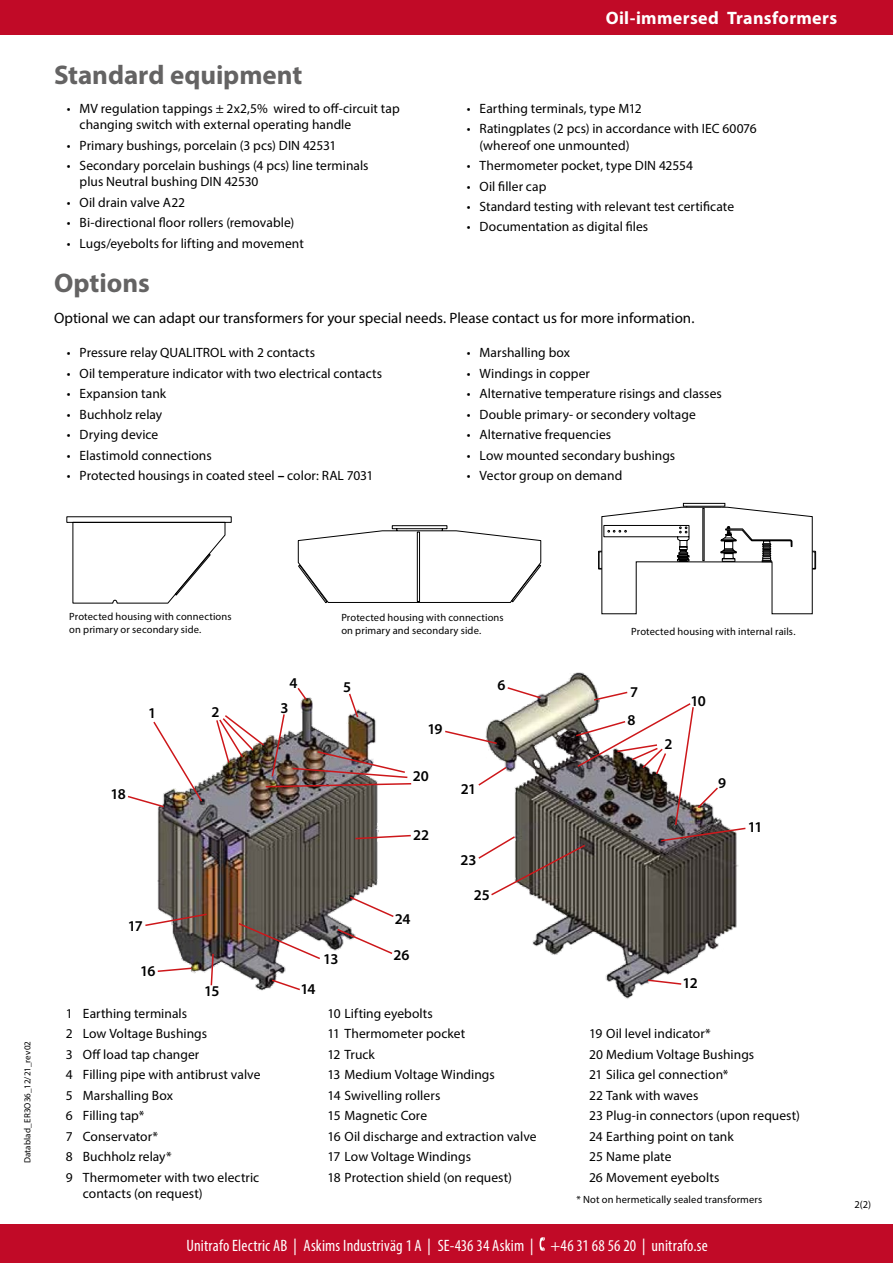
<style>
.page{position:relative;width:893px;height:1263px;background:#fff}
.page>*{position:absolute;margin:0;border:0;box-sizing:border-box;transform-origin:0 0}
.t1{font:700 27px "Myriad Pro";letter-spacing:-.005em;color:#646363}
.t2{font:700 18px "Myriad Pro";letter-spacing:.02em;color:#fff}
.t3{font:condensed 16.5px "Myriad Pro";letter-spacing:.01em;color:#fff}
.t4{font:15px "Myriad Pro";color:#000}
.t5{font:600 15px/28px "Myriad Pro";letter-spacing:-.045em;color:#000}
.t6{font:13.5px/20.4px "Myriad Pro";letter-spacing:.005em;color:#000}
.t7{font:10.5px/12.6px "Myriad Pro";letter-spacing:.015em;color:#000}
.t8{font:9px "Myriad Pro";letter-spacing:.015em;color:#000}
.s1{font-weight:700}
.s2{font-stretch:normal}
</style>
<div class="page">
<div style="left:0;top:1225px;width:893px;height:38px;background:#c10a27"></div>
<svg style="left:540px;top:1237px;width:5px;height:14px"></svg>
<div style="left:0;top:0;width:893px;height:34px;background:#c10a27"></div>
<svg style="left:66px;top:516px;width:166px;height:88px"></svg>
<svg style="left:297px;top:525px;width:244px;height:79px"></svg>
<div style="left:598px;top:551px;width:7px;height:18px;border:1px solid #000"></div>
<div style="left:809px;top:551px;width:7px;height:18px;border:1px solid #000"></div>
<svg style="left:813px;top:552px;width:2px;height:17px"></svg>
<div style="left:683px;top:503px;width:42px;height:3px;background:#fff;border:1px solid #000"></div>
<svg style="left:601px;top:506px;width:212px;height:108px"></svg>
<img style="left:157px;top:672px;width:580px;height:327px">
<svg style="left:646px;top:978px;width:37px;height:8px"></svg>
<svg style="left:270px;top:978px;width:32px;height:13px"></svg>
<svg style="left:210px;top:952px;width:5px;height:35px"></svg>
<svg style="left:157px;top:967px;width:36px;height:6px"></svg>
<svg style="left:127px;top:720px;width:77px;height:88px"></svg>
<img style="left:215px;top:686px;width:198px;height:102px">
<svg style="left:354px;top:834px;width:58px;height:6px"></svg>
<svg style="left:348px;top:895px;width:47px;height:23px"></svg>
<svg style="left:237px;top:922px;width:85px;height:38px"></svg>
<svg style="left:145px;top:912px;width:63px;height:15px"></svg>
<svg style="left:336px;top:928px;width:58px;height:27px"></svg>
<svg style="left:443px;top:686px;width:303px;height:211px"></svg>
<h1 class="t1" style="left:54px;top:57px;width:250px">Standard equipment</h1>
<p class="t6" style="left:80px;top:100px;width:322px;line-height:16.2px;text-indent:-13px">• MV regulation tappings ± 2x2,5% wired to off-circuit tap changing switch with external operating handle</p>
<p class="t6" style="left:67px;top:135px;width:271px">• Primary bushings, porcelain (3 pcs) DIN 42531</p>
<p class="t6" style="left:80px;top:157px;width:290px;line-height:16.2px;text-indent:-13px">• Secondary porcelain bushings (4 pcs) line terminals plus Neutral bushing DIN 42530</p>
<p class="t6" style="left:67px;top:192px;width:120px">• Oil drain valve A22</p>
<p class="t6" style="left:67px;top:212px;width:229px">• Bi-directional floor rollers (removable)</p>
<p class="t6" style="left:67px;top:233px;width:239px">• Lugs/eyebolts for lifting and movement</p>
<h2 class="t2" style="left:606px;top:6px;width:233px">Oil-immersed Transformers</h2>
<p class="t6" style="left:467px;top:98px;width:176px">• Earthing terminals, type M12</p>
<p class="t6" style="left:480px;top:121px;width:278px;line-height:16.2px;text-indent:-13px">• Ratingplates (2 pcs) in accordance with IEC 60076 (whereof one unmounted)</p>
<p class="t6" style="left:467px;top:155px;width:228px">• Thermometer pocket, type DIN 42554</p>
<p class="t6" style="left:467px;top:176px;width:81px">• Oil filler cap</p>
<p class="t6" style="left:467px;top:196px;width:269px">• Standard testing with relevant test certificate</p>
<p class="t6" style="left:467px;top:217px;width:183px">• Documentation as digital files</p>
<h1 class="t1" style="left:54px;top:266px;width:97px">Options</h1>
<p class="t4" style="left:54px;top:309px;width:642px">Optional we can adapt our transformers for your special needs. Please contact us for more information.</p>
<p class="t6" style="left:67px;top:342px;width:250px">• Pressure relay QUALITROL with 2 contacts</p>
<p class="t6" style="left:67px;top:363px;width:317px">• Oil temperature indicator with two electrical contacts</p>
<p class="t6" style="left:67px;top:383px;width:101px">• Expansion tank</p>
<p class="t6" style="left:67px;top:404px;width:97px">• Buchholz relay</p>
<p class="t6" style="left:67px;top:424px;width:93px">• Drying device</p>
<p class="t6" style="left:67px;top:445px;width:146px">• Elastimold connections</p>
<p class="t6" style="left:67px;top:465px;width:308px">• Protected housings in coated steel <span class="s1">–</span> color: RAL 7031</p>
<p class="t6" style="left:467px;top:342px;width:105px">• Marshalling box</p>
<p class="t6" style="left:467px;top:363px;width:125px">• Windings in copper</p>
<p class="t6" style="left:467px;top:383px;width:256px">• Alternative temperature risings and classes</p>
<p class="t6" style="left:467px;top:404px;width:230px">• Double primary- or secondery voltage</p>
<p class="t6" style="left:467px;top:424px;width:146px">• Alternative frequencies</p>
<p class="t6" style="left:467px;top:445px;width:210px">• Low mounted secondary bushings</p>
<p class="t6" style="left:467px;top:465px;width:157px">• Vector group on demand</p>
<p class="t8" style="left:22px;top:1163px;width:124px;rotate:-90deg">Datablad_ER3O36_12/21_rev02</p>
<p class="t7" style="left:69px;top:610px;width:164px">Protected housing with connections on primary or secondary side.</p>
<p class="t7" style="left:341px;top:611px;width:164px">Protected housing with connections on primary and secondary side.</p>
<p class="t5" style="left:148px;top:699px;width:10px">1</p>
<p class="t5" style="left:211px;top:698px;width:10px">2</p>
<p class="t5" style="left:110px;top:779px;width:17px">18</p>
<p class="t5" style="left:128px;top:911px;width:16px">17</p>
<p class="t5" style="left:140px;top:957px;width:17px">16</p>
<p class="t5" style="left:289px;top:668px;width:10px">4</p>
<p class="t5" style="left:343px;top:673px;width:10px">5</p>
<p class="t5" style="left:497px;top:670px;width:10px">6</p>
<p class="t5" style="left:281px;top:693px;width:10px">3</p>
<p class="t5" style="left:323px;top:945px;width:17px">13</p>
<p class="t5" style="left:427px;top:715px;width:17px">19</p>
<p class="t5" style="left:413px;top:762px;width:18px">20</p>
<p class="t5" style="left:413px;top:821px;width:18px">22</p>
<p class="t5" style="left:395px;top:904px;width:17px">24</p>
<p class="t5" style="left:393px;top:941px;width:17px">26</p>
<p class="t5" style="left:461px;top:775px;width:17px">21</p>
<p class="t5" style="left:461px;top:846px;width:18px">23</p>
<p class="t5" style="left:474px;top:880px;width:18px">25</p>
<p class="t5" style="left:204px;top:976px;width:17px">15</p>
<p class="t5" style="left:300px;top:975px;width:17px">14</p>
<p class="t6" style="left:66px;top:1003px;width:196px">1 Earthing terminals<br>2 Low Voltage Bushings<br>3 Off load tap changer<br>4 Filling pipe with antibrust valve<br>5 Marshalling Box<br>6 Filling tap*<br>7 Conservator*<br>8 Buchholz relay*<br>9 Thermometer with two electric</p>
<p class="t6" style="left:83px;top:1183px;width:121px">contacts (on request)</p>
<p class="t6" style="left:328px;top:1003px;width:211px">10 Lifting eyebolts<br>11 Thermometer pocket<br>12 Truck<br>13 Medium Voltage Windings<br>14 Swivelling rollers<br>15 Magnetic Core<br>16 Oil discharge and extraction valve<br>17 Low Voltage Windings<br>18 Protection shield (on request)</p>
<p class="t7" style="left:631px;top:625px;width:166px">Protected housing with internal rails.</p>
<p class="t5" style="left:627px;top:678px;width:12px">7<br>8</p>
<p class="t5" style="left:665px;top:730px;width:10px">2</p>
<p class="t5" style="left:690px;top:686px;width:17px">10</p>
<p class="t5" style="left:718px;top:768px;width:10px">9</p>
<p class="t5" style="left:748px;top:813px;width:16px">11</p>
<p class="t5" style="left:683px;top:969px;width:17px">12</p>
<p class="t6" style="left:589px;top:1023px;width:212px">19 Oil level indicator*<br>20 Medium Voltage Bushings<br>21 Silica gel connection*<br>22 Tank with waves<br>23 Plug-in connectors (upon request)<br>24 Earthing point on tank<br>25 Name plate<br>26 Movement eyebolts</p>
<p class="t7" style="left:576px;top:1193px;width:187px">* Not on hermetically sealed transformers</p>
<p class="t3" style="left:186px;top:1235px;width:523px">Unitrafo Electric AB <span class="s2">|</span> Askims Industriväg 1 A <span class="s2">|</span> SE-436 34 Askim <span class="s2">|</span> +46 31 68 56 20 <span class="s2">|</span> unitrafo.se</p>
<p class="t7" style="left:854px;top:1198px;width:18px">2(2)</p>
</div>
